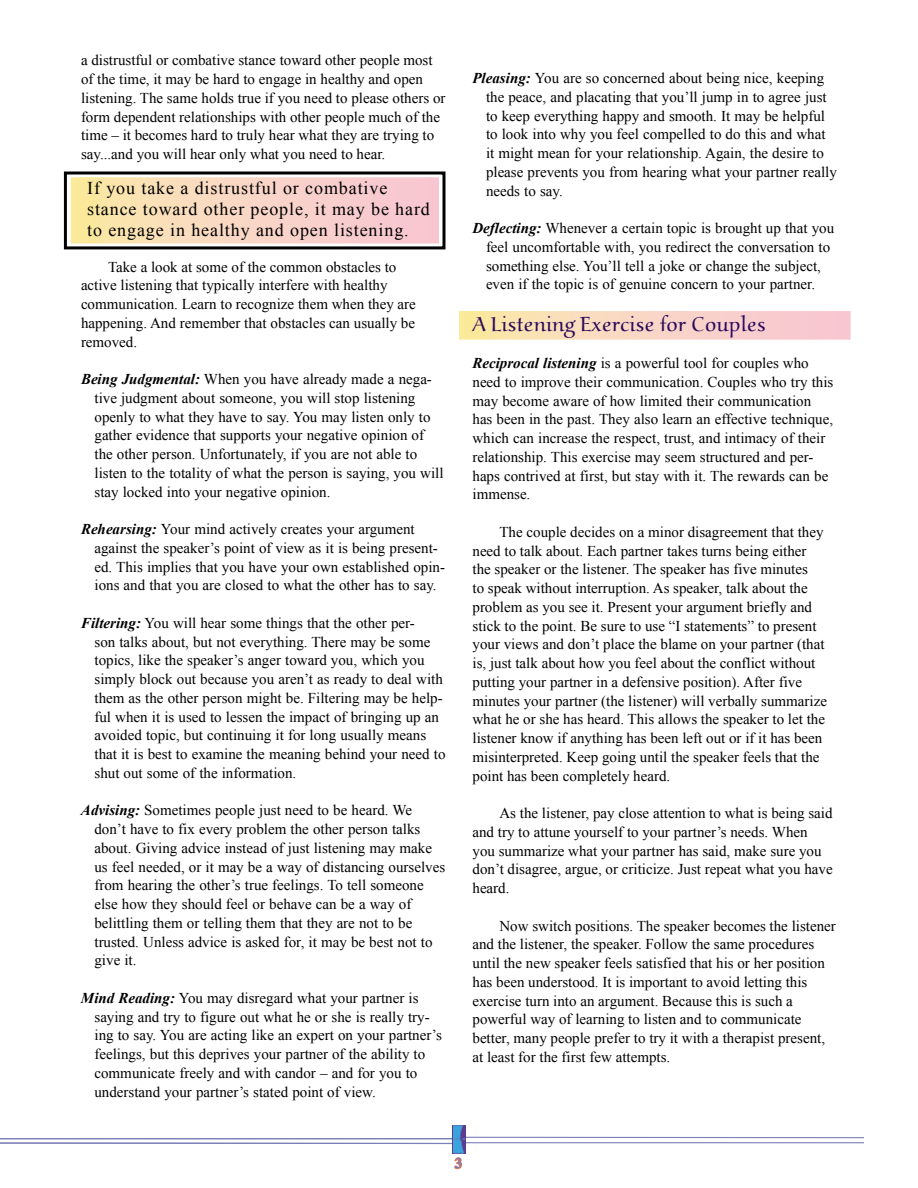
<style>
.page{position:relative;width:918px;height:1188px;background:#fff}
.page>*{position:absolute;margin:0;border:0;box-sizing:border-box;transform-origin:0 0}
.t1{font:300 21px "Aucoin";color:#2c0a5c}
.t2{font:18px/21px "Times New Roman";letter-spacing:.05em;color:#000}
.t3{font:15px/18.8px "Times New Roman";color:#000}
.t4{font:700 15px "Times New Roman";color:#7c7fb9}
.s1{font-weight:700;font-style:italic}
</style>
<div class="page">
<svg style="left:466px;top:318px;width:378px;height:15px;background:#f9d6c1"></svg>
<div style="left:459px;top:311px;width:392px;height:29px;border:6px solid #fff"></div>
<svg style="left:78px;top:184px;width:354px;height:53px;background:#f9d6c1"></svg>
<div style="left:71px;top:177px;width:368px;height:67px;border:6px solid #fff"></div>
<svg style="left:454px;top:1157px;width:9px;height:13px"></svg>
<hr style="left:0;top:1138px;width:454px;height:1px;background:#7c7fb9">
<svg style="left:0;top:1142px;width:452px;height:3px"></svg>
<hr style="left:459px;top:1137px;width:405px;height:1px;background:#7c7fb9">
<hr style="left:459px;top:1142px;width:405px;height:1px;background:#7c7fb9">
<img style="left:452px;top:1126px;width:14px;height:27px">
<div style="left:64px;top:172px;width:382px;height:77px;border:3px solid #000"></div>
<p class="t3" style="left:81px;top:50px;width:366px">a distrustful or combative stance toward other people most of the time, it may be hard to engage in healthy and open listening. The same holds true if you need to please others or form dependent relationships with other people much of the time – it becomes hard to truly hear what they are trying to say...and you will hear only what you need to hear.</p>
<p class="t2" style="left:87px;top:177px;width:344px">If you take a distrustful or combative stance toward other people, it may be hard to engage in healthy and open listening.</p>
<p class="t3" style="left:81px;top:257px;width:336px;text-indent:27px">Take a look at some of the common obstacles to active listening that typically interfere with healthy communication. Learn to recognize them when they are happening. And remember that obstacles can usually be removed.</p>
<p class="t3" style="left:94px;top:369px;width:351px;text-indent:-14px"><span class="s1">Being Judgmental:</span> When you have already made a nega&shy;tive judgment about someone, you will stop listening openly to what they have to say. You may listen only to gather evidence that supports your negative opinion of the other person. Unfortunately, if you are not able to listen to the totality of what the person is saying, you will stay locked into your negative opinion.</p>
<p class="t3" style="left:94px;top:519px;width:352px;text-indent:-13px"><span class="s1">Rehearsing:</span> Your mind actively creates your argument against the speaker’s point of view as it is being present&shy;ed. This implies that you have your own established opin&shy;ions and that you are closed to what the other has to say.</p>
<p class="t3" style="left:94px;top:613px;width:353px;text-indent:-14px"><span class="s1">Filtering:</span> You will hear some things that the other per-<br>son talks about, but not everything. There may be some topics, like the speaker’s anger toward you, which you simply block out because you aren’t as ready to deal with them as the other person might be. Filtering may be help&shy;ful when it is used to lessen the impact of bringing up an avoided topic, but continuing it for long usually means that it is best to examine the meaning behind your need to shut out some of the information.</p>
<p class="t3" style="left:94px;top:800px;width:352px;text-indent:-14px"><span class="s1">Advising:</span> Sometimes people just need to be heard. We don’t have to fix every problem the other person talks about. Giving advice instead of just listening may make us feel needed, or it may be a way of distancing ourselves from hearing the other’s true feelings. To tell someone else how they should feel or behave can be a way of belittling them or telling them that they are not to be trusted. Unless advice is asked for, it may be best not to give it.</p>
<p class="t3" style="left:94px;top:988px;width:349px;text-indent:-14px"><span class="s1">Mind Reading:</span> You may disregard what your partner is saying and try to figure out what he or she is really try&shy;ing to say. You are acting like an expert on your partner’s feelings, but this deprives your partner of the ability to communicate freely and with candor – and for you to understand your partner’s stated point of view.</p>
<p class="t3" style="left:486px;top:68px;width:352px;text-indent:-14px"><span class="s1">Pleasing:</span> You are so concerned about being nice, keeping the peace, and placating that you’ll jump in to agree just to keep everything happy and smooth. It may be helpful to look into why you feel compelled to do this and what it might mean for your relationship. Again, the desire to please prevents you from hearing what your partner really needs to say.</p>
<p class="t3" style="left:486px;top:218px;width:350px;text-indent:-14px"><span class="s1">Deflecting:</span> Whenever a certain topic is brought up that you feel uncomfortable with, you redirect the conversation to something else. You’ll tell a joke or change the subject, even if the topic is of genuine concern to your partner.</p>
<h1 class="t1" style="left:472px;top:311px;width:295px">A Listening Exercise for Couples</h1>
<p class="t3" style="left:472px;top:353px;width:362px"><span class="s1">Reciprocal listening</span> is a powerful tool for couples who need to improve their communication. Couples who try this may become aware of how limited their communication has been in the past. They also learn an effective technique, which can increase the respect, trust, and intimacy of their relationship. This exercise may seem structured and per&shy;haps contrived at first, but stay with it. The rewards can be immense.</p>
<p class="t3" style="left:472px;top:522px;width:356px;text-indent:27px">The couple decides on a minor disagreement that they need to talk about. Each partner takes turns being either the speaker or the listener. The speaker has five minutes<br>to speak without interruption. As speaker, talk about the problem as you see it. Present your argument briefly and stick to the point. Be sure to use “I statements” to present your views and don’t place the blame on your partner (that is, just talk about how you feel about the conflict without putting your partner in a defensive position). After five minutes your partner (the listener) will verbally summarize what he or she has heard. This allows the speaker to let the listener know if anything has been left out or if it has been misinterpreted. Keep going until the speaker feels that the point has been completely heard.</p>
<p class="t3" style="left:472px;top:803px;width:362px;text-indent:27px">As the listener, pay close attention to what is being said and try to attune yourself to your partner’s needs. When you summarize what your partner has said, make sure you don’t disagree, argue, or criticize. Just repeat what you have heard.</p>
<p class="t3" style="left:472px;top:916px;width:365px;text-indent:27px">Now switch positions. The speaker becomes the listener and the listener, the speaker. Follow the same procedures until the new speaker feels satisfied that his or her position has been understood. It is important to avoid letting this exercise turn into an argument. Because this is such a powerful way of learning to listen and to communicate better, many people prefer to try it with a therapist present, at least for the first few attempts.</p>
<p class="t4" style="left:455px;top:1152px;width:9px">3</p>
</div>
